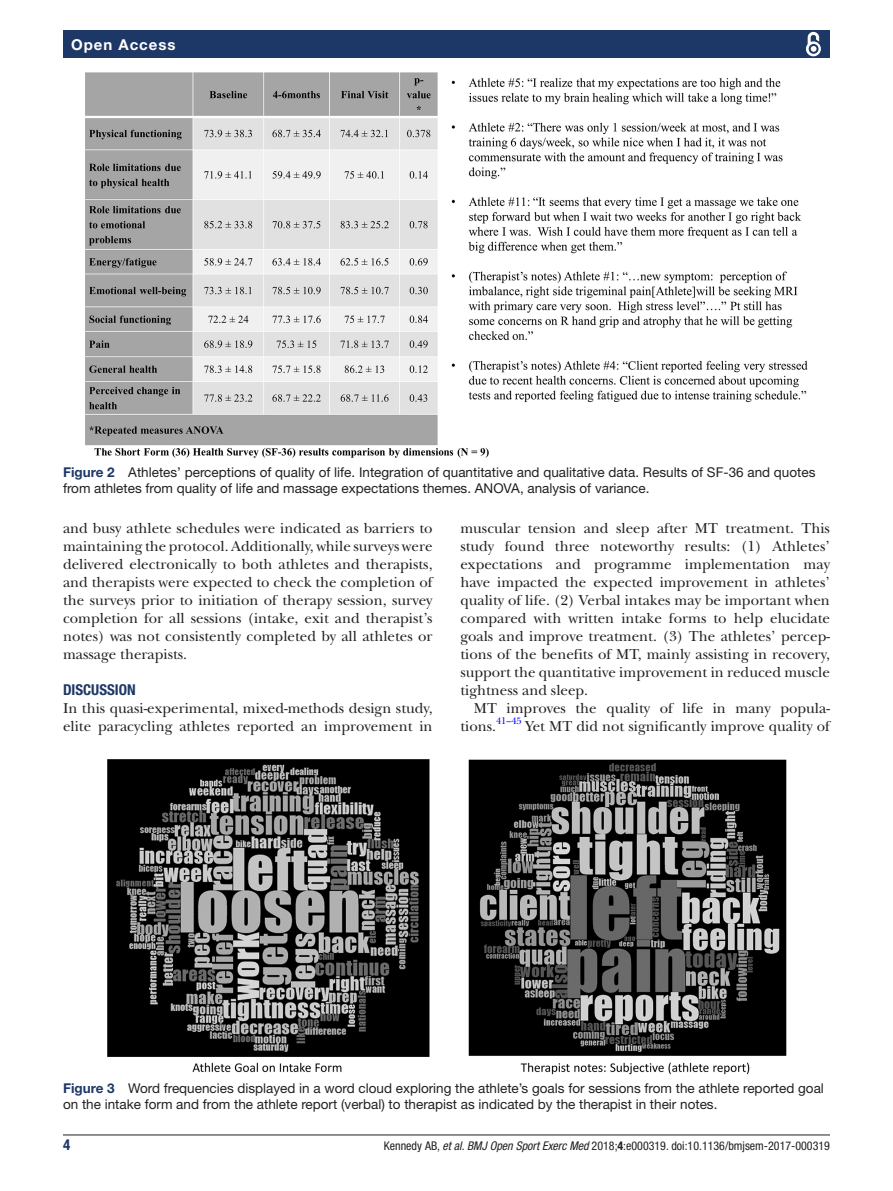
<style>
.page{position:relative;width:893px;height:1191px;background:#fff}
.page>*{position:absolute;margin:0;border:0;box-sizing:border-box;transform-origin:0 0}
.t1{font:15px/18px "New Baskerville";color:#231f20;text-align:justify}
.t2{font:700 condensed 15px "Helvetica Neue LT Std";color:#1d3766}
.t3{font:700 15px "Helvetica Neue LT Std";letter-spacing:.065em;color:#fff}
.t4{font:13.5px/16.5px "Helvetica Neue LT Std";color:#231f20}
.t5{font:condensed 12px "Helvetica Neue LT Std";color:#231f20}
.t6{font:9.9px "New Baskerville";color:#00f}
.s1{font-weight:700;color:#1d3766}
.s2{font-style:italic}
.s3{font-weight:700}
</style>
<div class="page">
<hr style="left:63px;top:1134px;width:767px;height:1px;background:#231f20">
<div style="left:63px;top:31px;width:767px;height:27px;background:#1d3766"></div>
<svg style="left:806px;top:31px;width:15px;height:26px"></svg>
<img style="left:85px;top:73px;width:723px;height:385px">
<img style="left:107px;top:759px;width:680px;height:315px">
<p class="t3" style="left:71px;top:35px;width:106px">Open Access</p>
<p class="t4" style="left:63px;top:463px;width:754px"><span class="s1">Figure 2</span> Athletes’ perceptions of quality of life. Integration of quantitative and qualitative data. Results of SF-36 and quotes from athletes from quality of life and massage expectations themes. ANOVA, analysis of variance.</p>
<p class="t1" style="left:63px;top:519px;width:371px">and busy athlete schedules were indicated as barriers to maintaining the protocol. Additionally, while surveys were delivered electronically to both athletes and therapists, and therapists were expected to check the completion of the surveys prior to initiation of therapy session, survey completion for all sessions (intake, exit and therapist’s notes) was not consistently completed by all athletes or massage therapists.</p>
<p class="t2" style="left:63px;top:680px;width:74px">DISCUSSION</p>
<p class="t1" style="left:63px;top:699px;width:371px">In this quasi-experimental, mixed-methods design study, elite paracycling athletes reported an improvement in</p>
<p class="t1" style="left:460px;top:519px;width:371px">muscular tension and sleep after MT treatment. This study found three noteworthy results: (1) Athletes’ expectations and programme implementation may have impacted the expected improvement in athletes’ quality of life. (2) Verbal intakes may be important when compared with written intake forms to help elucidate goals and improve treatment. (3) The athletes’ percep&shy;tions of the benefits of MT, mainly assisting in recovery, support the quantitative improvement in reduced muscle tightness and sleep.</p>
<p class="t1" style="left:460px;top:699px;width:371px;text-indent:14px">MT improves the quality of life in many popula&shy;tions.</p>
<p class="t6" style="left:496px;top:715px;width:27px">41–45</p>
<p class="t1" style="left:526px;top:717px;width:306px">Yet MT did not significantly improve quality of</p>
<p class="t4" style="left:63px;top:1079px;width:762px"><span class="s1">Figure 3</span> Word frequencies displayed in a word cloud exploring the athlete’s goals for sessions from the athlete reported goal on the intake form and from the athlete report (verbal) to therapist as indicated by the therapist in their notes.</p>
<p class="t2" style="left:63px;top:1135px;width:9px">4</p>
<p class="t5" style="left:384px;top:1138px;width:448px">Kennedy AB, <span class="s2">et al</span>. <span class="s2">BMJ Open Sport Exerc Med</span> 2018;<span class="s3">4</span>:e000319. doi:10.1136/bmjsem-2017-000319</p>
</div>
